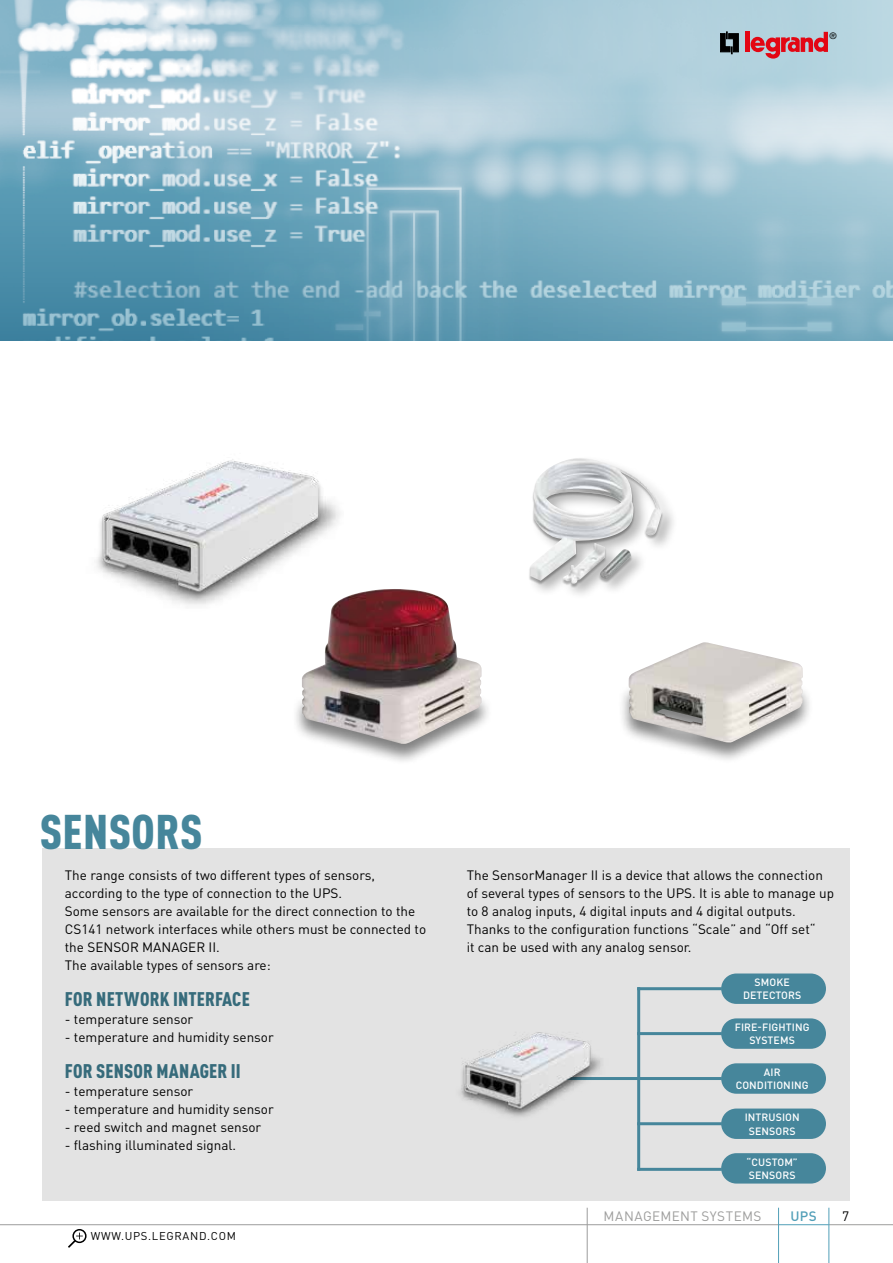
<style>
.page{position:relative;width:893px;height:1263px;background:#fff}
.page>*{position:absolute;margin:0;border:0;box-sizing:border-box;transform-origin:0 0}
.t1{font:900 condensed 48px "DIN Pro";letter-spacing:.01em;color:#46869b}
.t2{font:900 condensed 19.5px "DIN Pro";letter-spacing:.01em;color:#366b7b}
.t3{font:13.5px/18px "DIN Pro";color:#000}
.t4{font:13.5px "DIN Pro";letter-spacing:.035em;color:#9d9d9c}
.t5{font:500 13.5px "DIN Pro";color:#529fb8}
.t6{font:11.25px "DIN Pro";letter-spacing:.06em;color:#000}
.t7{font:500 10.5px/13.5px "DIN Pro";letter-spacing:.01em;color:#fff;text-align:center}
.t8{font:9px "Helvetica";color:#000}
</style>
<div class="page">
<hr style="left:0;top:1224px;width:779px;height:1px;background:#9d9d9c">
<hr style="left:778px;top:1224px;width:51px;height:1px;background:#529fb8">
<hr style="left:829px;top:1224px;width:64px;height:1px;background:#9d9d9c">
<hr style="left:587px;top:1208px;width:1px;height:55px;background:#9d9d9c">
<hr style="left:828px;top:1208px;width:1px;height:55px;background:#529fb8">
<div style="left:72px;top:1229px;width:15px;height:14px;border:2px solid #000;border-radius:50%"></div>
<svg style="left:68px;top:1232px;width:15px;height:16px"></svg>
<hr style="left:778px;top:1208px;width:1px;height:55px;background:#529fb8">
<img style="left:0;top:0;width:893px;height:102px">
<div style="left:618px;top:684px;width:196px;height:81px;background:#000;opacity:.5"></div>
<img style="left:628px;top:642px;width:175px;height:101px">
<img style="left:96px;top:459px;width:244px;height:146px">
<div style="left:291px;top:694px;width:202px;height:71px;background:#000;opacity:.5"></div>
<img style="left:302px;top:589px;width:179px;height:155px">
<div style="left:528px;top:456px;width:151px;height:145px;background:#000;opacity:.3"></div>
<div style="left:528px;top:458px;width:136px;height:130px;background:#000;opacity:.3"></div>
<img style="left:530px;top:458px;width:132px;height:126px">
<div style="left:43px;top:848px;width:807px;height:353px;background:#e3e3e3"></div>
<hr style="left:527px;top:1077px;width:195px;height:3px;background:#46869b">
<hr style="left:637px;top:1032px;width:85px;height:3px;background:#46869b">
<hr style="left:637px;top:987px;width:85px;height:3px;background:#46869b">
<hr style="left:637px;top:1122px;width:85px;height:3px;background:#46869b">
<hr style="left:637px;top:987px;width:3px;height:184px;background:#46869b">
<div style="left:721px;top:973px;width:105px;height:31px;background:#46869b;border-radius:15px"></div>
<div style="left:721px;top:1018px;width:105px;height:31px;background:#46869b;border-radius:15px"></div>
<div style="left:721px;top:1063px;width:105px;height:31px;background:#46869b;border-radius:15px"></div>
<div style="left:721px;top:1108px;width:105px;height:31px;background:#46869b;border-radius:15px"></div>
<hr style="left:637px;top:1168px;width:85px;height:3px;background:#46869b">
<div style="left:721px;top:1153px;width:105px;height:30px;background:#46869b;border-radius:15px"></div>
<img style="left:460px;top:1032px;width:141px;height:85px">
<svg style="left:0;top:102px;width:893px;height:238px;background:#87b4c6"></svg>
<svg style="left:720px;top:32px;width:19px;height:22px"></svg>
<div style="left:745px;top:32px;width:5px;height:20px;background:#e30613"></div>
<svg style="left:751px;top:32px;width:77px;height:27px;background:#c77a87"></svg>
<p class="t8" style="left:830px;top:30px;width:8px">®</p>
<h1 class="t1" style="left:40px;top:802px;width:164px">SENSORS</h1>
<p class="t3" style="left:65px;top:865px;width:363px">The range consists of two different types of sensors, according to the type of connection to the UPS.<br>Some sensors are available for the direct connection to the CS141 network interfaces while others must be connected to the SENSOR MANAGER II.<br>The available types of sensors are:</p>
<h2 class="t2" style="left:65px;top:987px;width:186px">FOR NETWORK INTERFACE</h2>
<p class="t3" style="left:65px;top:1009px;width:130px">- temperature sensor</p>
<p class="t3" style="left:65px;top:1027px;width:210px">- temperature and humidity sensor</p>
<h2 class="t2" style="left:65px;top:1059px;width:177px">FOR SENSOR MANAGER II</h2>
<p class="t3" style="left:65px;top:1081px;width:130px">- temperature sensor</p>
<p class="t3" style="left:65px;top:1099px;width:210px">- temperature and humidity sensor</p>
<p class="t3" style="left:65px;top:1117px;width:198px">- reed switch and magnet sensor</p>
<p class="t3" style="left:65px;top:1135px;width:173px">- flashing illuminated signal.</p>
<p class="t6" style="left:91px;top:1228px;width:147px">WWW.UPS.LEGRAND.COM</p>
<p class="t3" style="left:467px;top:865px;width:369px">The SensorManager II is a device that allows the connection of several types of sensors to the UPS. It is able to manage up to 8 analog inputs, 4 digital inputs and 4 digital outputs.<br>Thanks to the configuration functions “Scale” and “Off set“<br>it can be used with any analog sensor.</p>
<p class="t7" style="left:743px;top:975px;width:60px">SMOKE<br>DETECTORS</p>
<p class="t7" style="left:735px;top:1020px;width:76px">FIRE-FIGHTING<br>SYSTEMS</p>
<p class="t7" style="left:736px;top:1065px;width:75px">AIR<br>CONDITIONING</p>
<p class="t7" style="left:745px;top:1110px;width:56px">INTRUSION<br>SENSORS</p>
<p class="t7" style="left:747px;top:1155px;width:53px;text-align:left">“CUSTOM”<br>SENSORS</p>
<p class="t4" style="left:604px;top:1207px;width:159px">MANAGEMENT SYSTEMS</p>
<p class="t5" style="left:791px;top:1207px;width:28px">UPS</p>
<p class="t3" style="left:842px;top:1206px;width:9px">7</p>
</div>
